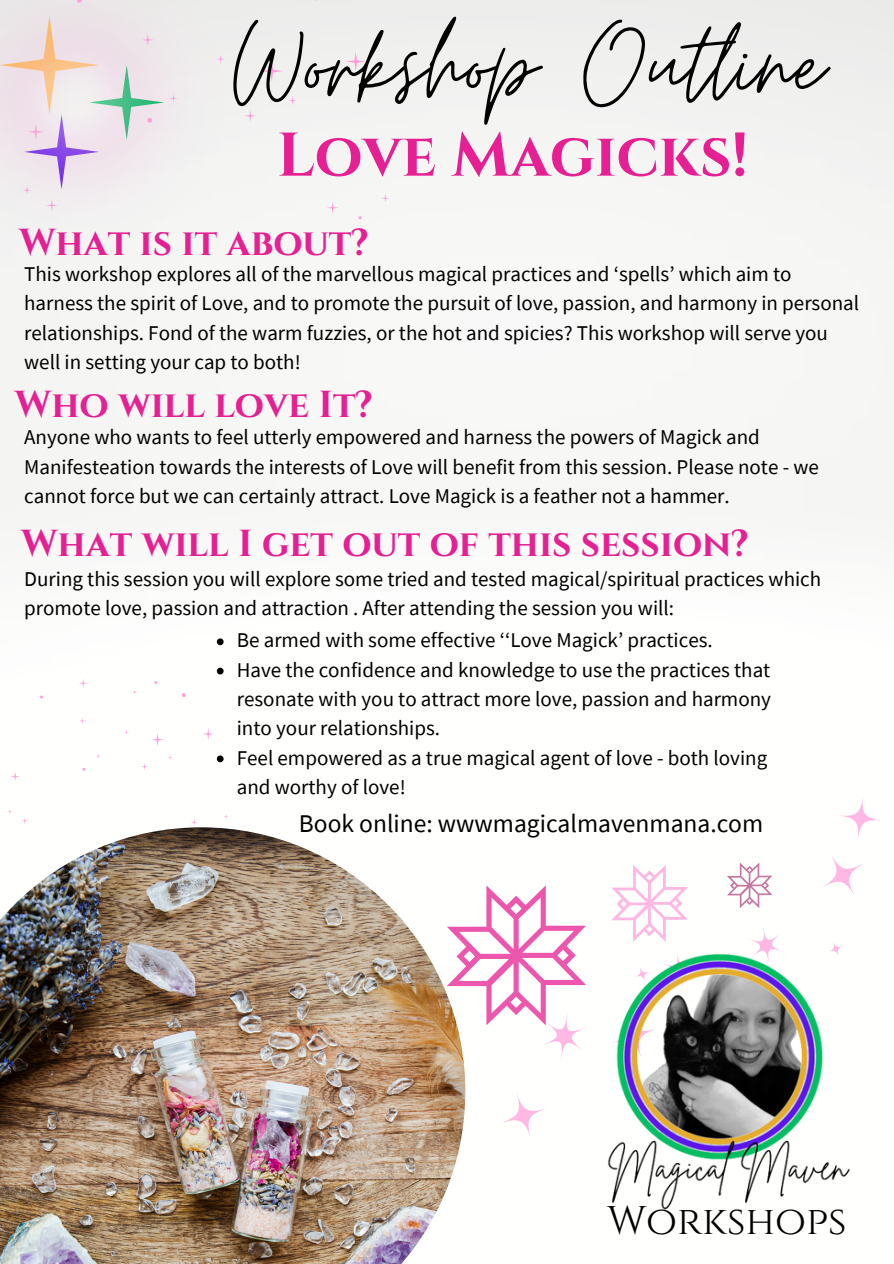
<style>
.page{position:relative;width:894px;height:1264px;background:#fff}
.page>*{position:absolute;margin:0;border:0;box-sizing:border-box;transform-origin:0 0}
.t1{font:122.7px "Moon Time";color:#000}
.t2{font:700 61.5px "Cinzel";color:#e61f93}
.t3{font:39.9px "Cinzel";color:#000}
.t4{font:700 37.5px "Cinzel";color:#e61f93}
.t5{font:25.5px "Source Sans Pro";color:#000}
.t6{font:21px/29.2px "Source Sans Pro";color:#000}
</style>
<div class="page">
<div style="left:0;top:0;width:893px;height:1102px;background:#f7f7f6"></div>
<svg style="left:345px;top:51px;width:20px;height:20px"></svg>
<svg style="left:288px;top:96px;width:9px;height:9px"></svg>
<svg style="left:381px;top:194px;width:8px;height:8px"></svg>
<svg style="left:326px;top:202px;width:12px;height:12px"></svg>
<svg style="left:244px;top:110px;width:12px;height:12px"></svg>
<svg style="left:261px;top:60px;width:21px;height:22px"></svg>
<svg style="left:818px;top:851px;width:48px;height:48px"></svg>
<svg style="left:498px;top:1089px;width:51px;height:51px"></svg>
<svg style="left:835px;top:793px;width:49px;height:49px"></svg>
<img style="left:559px;top:919px;width:301px;height:291px">
<svg style="left:79px;top:678px;width:9px;height:9px"></svg>
<svg style="left:202px;top:728px;width:12px;height:12px"></svg>
<svg style="left:21px;top:817px;width:7px;height:7px"></svg>
<svg style="left:95px;top:753px;width:6px;height:5px"></svg>
<svg style="left:124px;top:729px;width:5px;height:6px"></svg>
<svg style="left:10px;top:771px;width:10px;height:10px"></svg>
<svg style="left:167px;top:755px;width:6px;height:5px"></svg>
<svg style="left:7px;top:809px;width:5px;height:5px"></svg>
<svg style="left:223px;top:813px;width:6px;height:6px"></svg>
<svg style="left:79px;top:717px;width:7px;height:7px"></svg>
<svg style="left:190px;top:818px;width:8px;height:7px"></svg>
<svg style="left:141px;top:763px;width:7px;height:7px"></svg>
<svg style="left:151px;top:733px;width:13px;height:13px"></svg>
<svg style="left:182px;top:693px;width:4px;height:4px"></svg>
<img style="left:0;top:827px;width:465px;height:436px">
<svg style="left:446px;top:885px;width:144px;height:179px"></svg>
<svg style="left:611px;top:864px;width:89px;height:128px"></svg>
<svg style="left:726px;top:862px;width:46px;height:46px"></svg>
<img style="left:0;top:0;width:238px;height:260px">
<svg style="left:217px;top:638px;width:6px;height:7px"></svg>
<svg style="left:217px;top:667px;width:6px;height:7px"></svg>
<svg style="left:217px;top:755px;width:6px;height:7px"></svg>
<p class="t1" style="left:233px;top:-10px;width:592px">Workshop Outline</p>
<p class="t2" style="left:277px;top:116px;width:472px">Love Magicks!</p>
<h2 class="t4" style="left:19px;top:219px;width:351px">What is it about?</h2>
<p class="t6" style="left:24px;top:259px;width:836px">This workshop explores all of the marvellous magical practices and ‘spells’ which aim to harness the spirit of Love, and to promote the pursuit of love, passion, and harmony in personal relationships. Fond of the warm fuzzies, or the hot and spicies? This workshop will serve you well in setting your cap to both!</p>
<h1 class="t4" style="left:15px;top:380px;width:359px">Who will love It?</h1>
<h3 class="t6" style="left:24px;top:422px;width:796px">Anyone who wants to feel utterly empowered and harness the powers of Magick and<br>Manifesteation towards the interests of Love will benefit from this session. Please note - we cannot force but we can certainly attract. Love Magick is a feather not a hammer.</h3>
<h3 class="t4" style="left:21px;top:519px;width:728px">What will I get out of this session?</h3>
<p class="t6" style="left:24px;top:563px;width:798px">During this session you will explore some tried and tested magical/spiritual practices which promote love, passion and attraction . After attending the session you will:</p>
<h3 class="t6" style="left:237px;top:625px;width:477px">Be armed with some effective ‘‘Love Magick’ practices.</h3>
<p class="t6" style="left:237px;top:654px;width:535px;text-align:justify">Have the confidence and knowledge to use the practices that resonate with you to attract more love, passion and harmony into your relationships.</p>
<p class="t6" style="left:237px;top:742px;width:532px">Feel empowered as a true magical agent of love - both loving and worthy of love!</p>
<p class="t5" style="left:299px;top:806px;width:465px">Book online: wwwmagicalmavenmana.com</p>
<p class="t3" style="left:606px;top:1194px;width:241px">Workshops</p>
</div>
